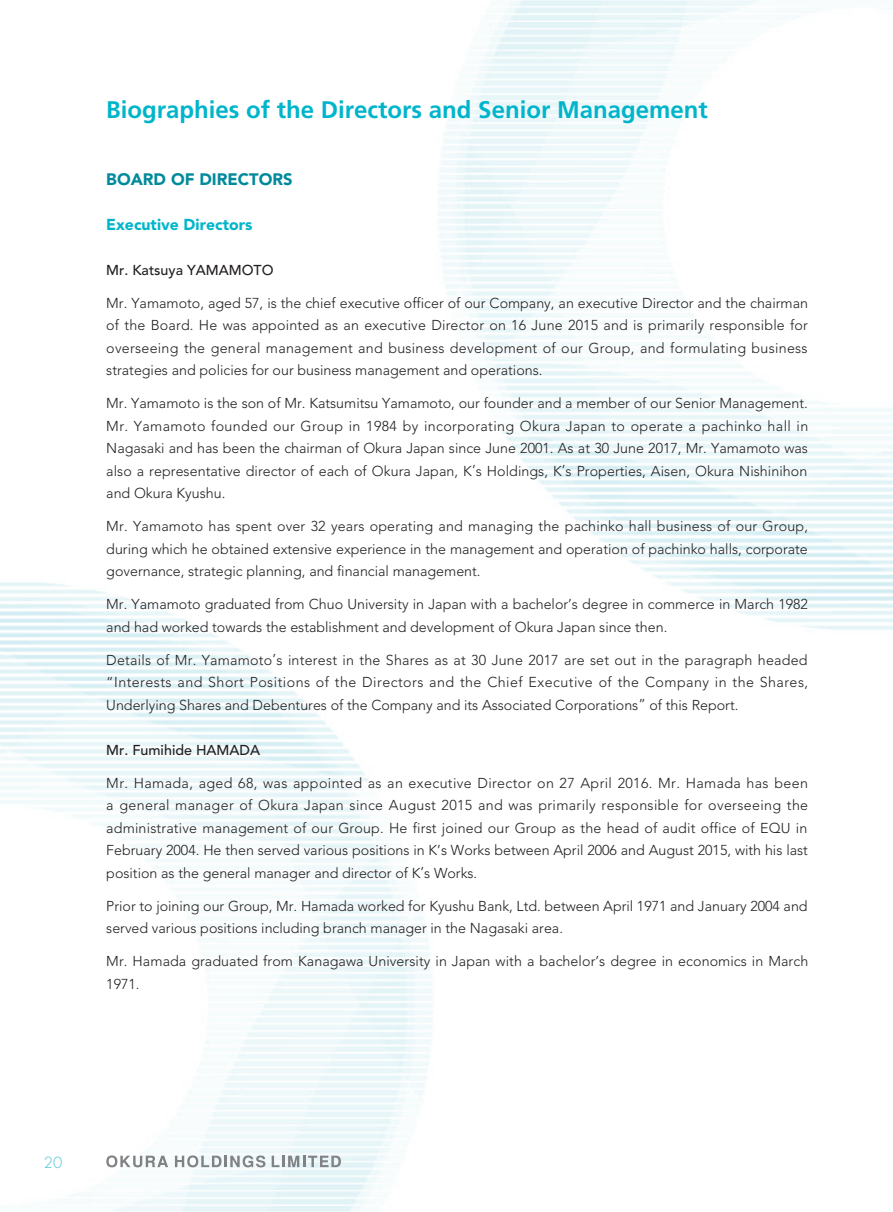
<style>
.page{position:relative;width:893px;height:1212px;background:#fff}
.page>*{position:absolute;margin:0;border:0;box-sizing:border-box;transform-origin:0 0}
.t1{font:700 24px "Frutiger LT Std";color:#00b5cb}
._3__標題{font:900 16.5px "Avenir LT Std";color:#008a9b}
._4__副標題{font:900 15.75px "Avenir LT Std";color:#00b5cb}
.t2{font:300 15px "Futura Std";color:#49c4d6}
._1__內文{font:300 14.25px/22.5px "Avenir LT Std";color:#231f20;text-align:justify}
._5__副副標題{font:500 14.25px "Avenir LT Std";color:#231f20}
</style>
<div class="page">
<svg style="left:106px;top:1155px;width:62px;height:12px"></svg>
<svg style="left:175px;top:1155px;width:90px;height:12px"></svg>
<svg style="left:272px;top:1156px;width:69px;height:11px"></svg>
<h1 class="t1" style="left:106px;top:96px;width:603px">Biographies of the Directors and Senior Management</h1>
<p class="_3__標題" style="left:106px;top:169px;width:188px">BOARD OF DIRECTORS</p>
<p class="_4__副標題" style="left:106px;top:215px;width:148px">Executive Directors</p>
<p class="_5__副副標題" style="left:106px;top:262px;width:169px">Mr. Katsuya YAMAMOTO</p>
<p class="_1__內文" style="left:106px;top:292px;width:703px">Mr. Yamamoto, aged 57, is the chief executive officer of our Company, an executive Director and the chairman of the Board. He was appointed as an executive Director on 16 June 2015 and is primarily responsible for overseeing the general management and business development of our Group, and formulating business strategies and policies for our business management and operations.</p>
<p class="_1__內文" style="left:106px;top:392px;width:704px">Mr. Yamamoto is the son of Mr. Katsumitsu Yamamoto, our founder and a member of our Senior Management.<br>Mr. Yamamoto founded our Group in 1984 by incorporating Okura Japan to operate a pachinko hall in Nagasaki and has been the chairman of Okura Japan since June 2001. As at 30 June 2017, Mr. Yamamoto was also a representative director of each of Okura Japan, K’s Holdings, K’s Properties, Aisen, Okura Nishinihon and Okura Kyushu.</p>
<p class="_1__內文" style="left:106px;top:515px;width:703px">Mr. Yamamoto has spent over 32 years operating and managing the pachinko hall business of our Group, during which he obtained extensive experience in the management and operation of pachinko halls, corporate governance, strategic planning, and financial management.</p>
<p class="_1__內文" style="left:106px;top:593px;width:703px">Mr. Yamamoto graduated from Chuo University in Japan with a bachelor’s degree in commerce in March 1982 and had worked towards the establishment and development of Okura Japan since then.</p>
<p class="_1__內文" style="left:106px;top:649px;width:703px">Details of Mr. Yamamoto’s interest in the Shares as at 30 June 2017 are set out in the paragraph headed “Interests and Short Positions of the Directors and the Chief Executive of the Company in the Shares, Underlying Shares and Debentures of the Company and its Associated Corporations” of this Report.</p>
<p class="_5__副副標題" style="left:106px;top:742px;width:155px">Mr. Fumihide HAMADA</p>
<p class="_1__內文" style="left:106px;top:772px;width:703px">Mr. Hamada, aged 68, was appointed as an executive Director on 27 April 2016. Mr. Hamada has been a general manager of Okura Japan since August 2015 and was primarily responsible for overseeing the administrative management of our Group. He first joined our Group as the head of audit office of EQU in February 2004. He then served various positions in K’s Works between April 2006 and August 2015, with his last position as the general manager and director of K’s Works.</p>
<p class="_1__內文" style="left:106px;top:895px;width:703px">Prior to joining our Group, Mr. Hamada worked for Kyushu Bank, Ltd. between April 1971 and January 2004 and served various positions including branch manager in the Nagasaki area.</p>
<p class="_1__內文" style="left:106px;top:950px;width:703px">Mr. Hamada graduated from Kanagawa University in Japan with a bachelor’s degree in economics in March<br>1971.</p>
<p class="t2" style="left:44px;top:1153px;width:20px">20</p>
</div>
